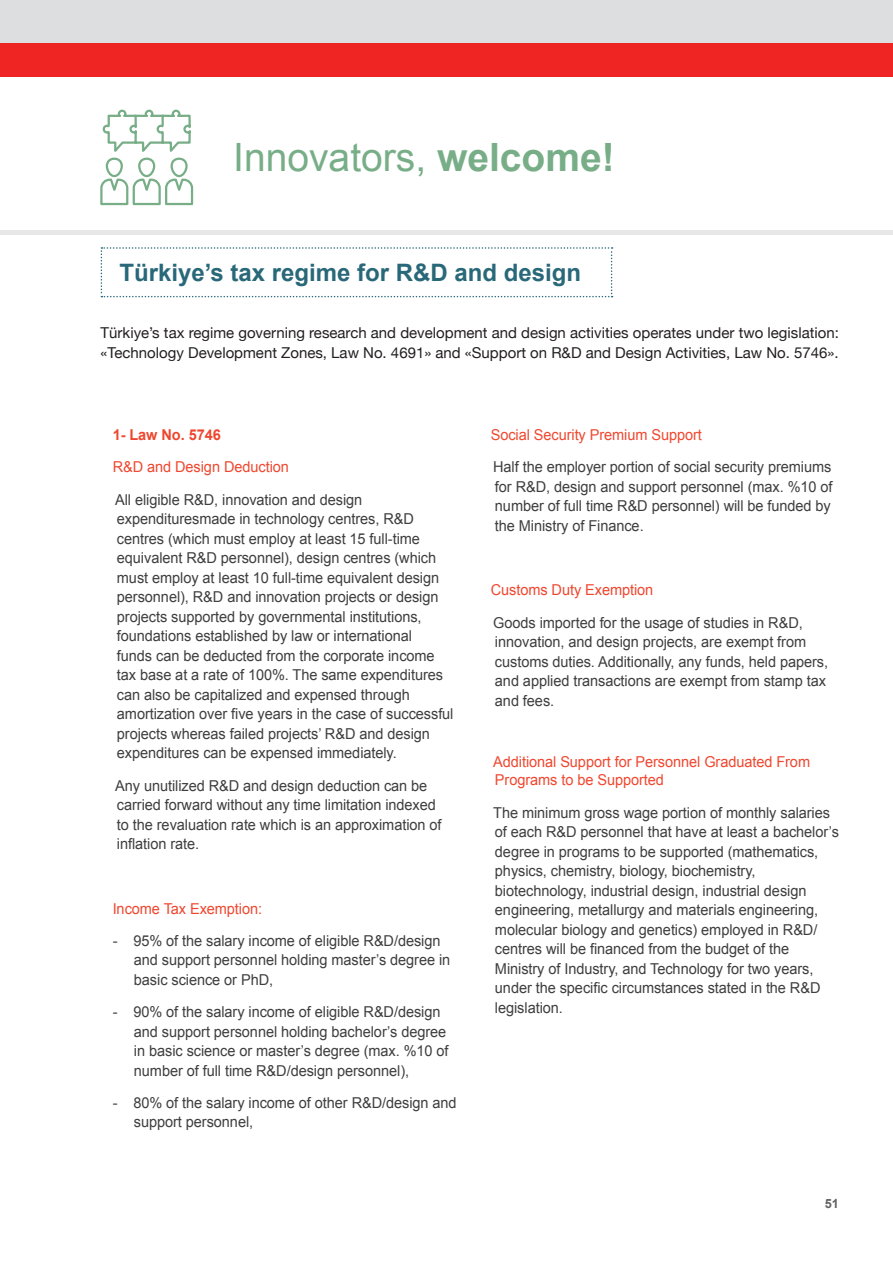
<style>
.page{position:relative;width:893px;height:1263px;background:#fff}
.page>*{position:absolute;margin:0;border:0;box-sizing:border-box;transform-origin:0 0}
.t1{font:39px "Arial";color:#78ae87}
.t2{font:700 24px "Arial";color:#296879}
.t3{font:15px/19.5px "Arial";letter-spacing:-.005em;color:#3e3e3f}
.t4{font:15px/19.5px "Helvetica Neue";color:#231f20}
.t5{font:15px/18px "Arial";letter-spacing:-.005em;color:#ef472f}
.t6{font:700 15px "Arial";letter-spacing:-.005em;color:#ef472f}
.t7{font:700 12.75px "Arial";color:#636366}
.s1{font-weight:700}
</style>
<div class="page">
<div style="left:0;top:43px;width:893px;height:34px;background:#ee2523"></div>
<div style="left:0;top:0;width:893px;height:43px;background:#dddedf"></div>
<hr style="left:0;top:230px;width:893px;height:4px;background:#e7e7e8">
<svg style="left:101px;top:247px;width:512px;height:50px"></svg>
<svg style="left:100px;top:109px;width:94px;height:97px"></svg>
<h1 class="t1" style="left:233px;top:132px;width:383px">Innovators, <span class="s1">welcome!</span></h1>
<h2 class="t2" style="left:119px;top:256px;width:463px">Türkiye’s tax regime for R&amp;D and design</h2>
<p class="t4" style="left:101px;top:324px;width:740px">Türkiye’s tax regime governing research and development and design activities operates under two legislation: «Technology Development Zones, Law No. 4691» and «Support on R&amp;D and Design Activities, Law No. 5746».</p>
<p class="t6" style="left:113px;top:425px;width:110px">1- Law No. 5746</p>
<p class="t5" style="left:113px;top:458px;width:178px">R&amp;D and Design Deduction</p>
<p class="t3" style="left:115px;top:490px;width:340px">All eligible R&amp;D, innovation and design expendituresmade in technology centres, R&amp;D centres (which must employ at least 15 full-time equivalent R&amp;D personnel), design centres (which must employ at least 10 full-time equivalent design personnel), R&amp;D and innovation projects or design projects supported by governmental institutions, foundations established by law or international<br>funds can be deducted from the corporate income tax base at a rate of 100%. The same expenditures can also be capitalized and expensed through amortization over five years in the case of successful projects whereas failed projects’ R&amp;D and design expenditures can be expensed immediately.</p>
<p class="t3" style="left:115px;top:776px;width:328px">Any unutilized R&amp;D and design deduction can be carried forward without any time limitation indexed to the revaluation rate which is an approximation of inflation rate.</p>
<p class="t5" style="left:113px;top:899px;width:151px">Income Tax Exemption:</p>
<p class="t3" style="left:134px;top:931px;width:318px;text-indent:-21px">- 95% of the salary income of eligible R&amp;D/design and support personnel holding master’s degree in basic science or PhD,</p>
<p class="t3" style="left:134px;top:1002px;width:316px;text-indent:-21px">- 90% of the salary income of eligible R&amp;D/design and support personnel holding bachelor’s degree in basic science or master’s degree (max. %10 of number of full time R&amp;D/design personnel),</p>
<p class="t3" style="left:134px;top:1093px;width:324px;text-indent:-21px">- 80% of the salary income of other R&amp;D/design and support personnel,</p>
<p class="t5" style="left:491px;top:426px;width:213px">Social Security Premium Support</p>
<p class="t3" style="left:493px;top:458px;width:341px;text-align:justify">Half the employer portion of social security premiums for R&amp;D, design and support personnel (max. %10 of number of full time R&amp;D personnel) will be funded by the Ministry of Finance.</p>
<p class="t5" style="left:491px;top:581px;width:164px">Customs Duty Exemption</p>
<p class="t3" style="left:493px;top:613px;width:336px">Goods imported for the usage of studies in R&amp;D, innovation, and design projects, are exempt from customs duties. Additionally, any funds, held papers, and applied transactions are exempt from stamp tax and fees.</p>
<p class="t5" style="left:493px;top:753px;width:318px">Additional Support for Personnel Graduated From<br>Programs to be Supported</p>
<p class="t3" style="left:493px;top:803px;width:347px">The minimum gross wage portion of monthly salaries of each R&amp;D personnel that have at least a bachelor’s degree in programs to be supported (mathematics, physics, chemistry, biology, biochemistry, biotechnology, industrial design, industrial design engineering, metallurgy and materials engineering, molecular biology and genetics) employed in R&amp;D/ centres will be financed from the budget of the Ministry of Industry, and Technology for two years, under the specific circumstances stated in the R&amp;D legislation.</p>
<p class="t7" style="left:825px;top:1195px;width:16px">51</p>
</div>
